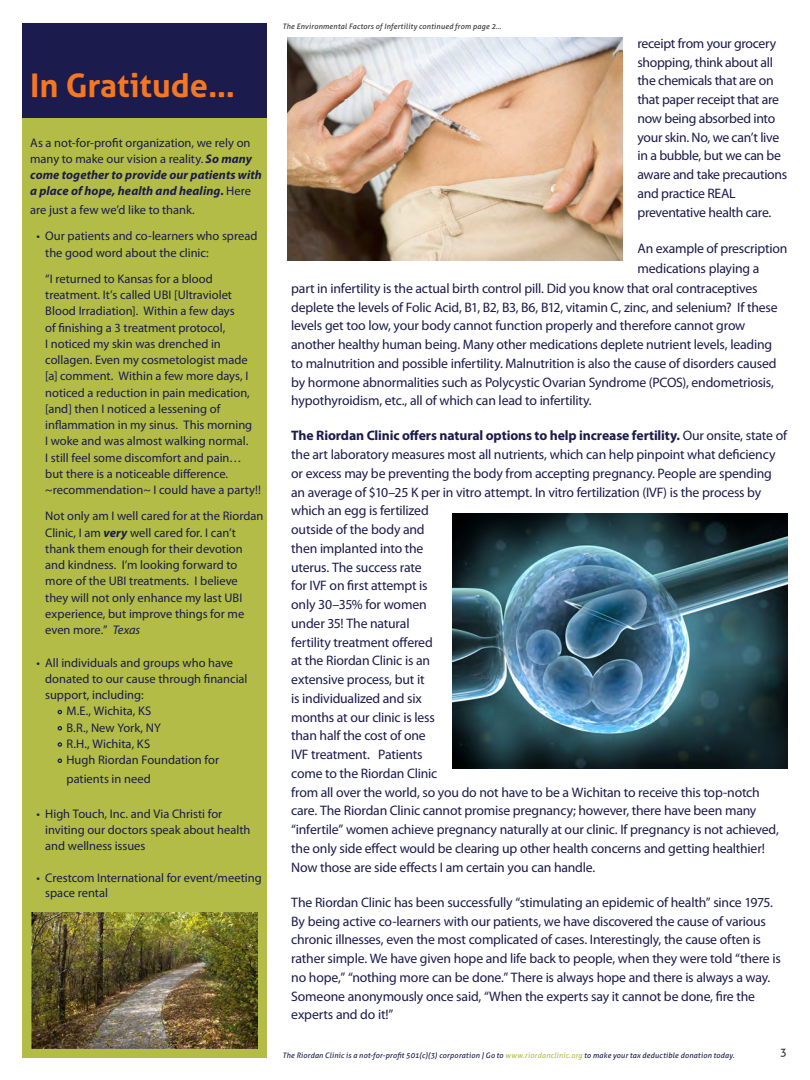
<style>
.page{position:relative;width:810px;height:1080px;background:#fff}
.page>*{position:absolute;margin:0;border:0;box-sizing:border-box;transform-origin:0 0}
.Medium_Header{font:700 32.5px "Aller";color:#f47721}
.Small_Paragraph{font:13.75px/18.8px "Myriad Pro";letter-spacing:-.015em;color:#1b1b4d}
.Small_Paragraph-2{font:12.5px/16.2px "Myriad Pro";color:#1b1b4d}
.Small_Paragraph-3{font:italic 700 12.5px/16.2px "Myriad Pro";letter-spacing:.005em;color:#1b1b4d}
.Number{font:11.25px "Aller";color:#333}
.t1{font:italic 7.5px "Aller";letter-spacing:.02em;color:#1b1b4d}
.t2{font:italic 7.5px "Aller";letter-spacing:.02em;color:#333}
.s1{font-weight:400;font-style:normal}
.s2{font-weight:700;font-style:italic}
.s3{font-style:italic}
.s4{font-weight:700}
.s5{color:#b2bc46}
</style>
<div class="page">
<div style="left:22px;top:23px;width:246px;height:95px;background:#1b1b4d"></div>
<div style="left:22px;top:118px;width:246px;height:940px;background:#b2bc46"></div>
<svg style="left:58px;top:710px;width:4px;height:4px"></svg>
<svg style="left:58px;top:726px;width:4px;height:5px"></svg>
<svg style="left:58px;top:742px;width:4px;height:5px"></svg>
<svg style="left:58px;top:759px;width:4px;height:4px"></svg>
<img style="left:287px;top:38px;width:335px;height:223px">
<img style="left:452px;top:514px;width:336px;height:254px">
<img style="left:32px;top:912px;width:226px;height:137px">
<p class="Medium_Header" style="left:30px;top:66px;width:206px">In Gratitude…</p>
<p class="Small_Paragraph-3" style="left:30px;top:134px;width:233px"><span class="s1">As a not-for-profit organization, we rely on many to make our vision a reality.</span> So many come together to provide our patients with a place of hope, health and healing. <span class="s1">Here</span></p>
<p class="Small_Paragraph-2" style="left:30px;top:202px;width:166px">are just a few we’d like to thank.</p>
<p class="Small_Paragraph-2" style="left:45px;top:228px;width:214px;text-indent:-9px">• Our patients and co-learners who spread the good word about the clinic:</p>
<p class="Small_Paragraph-2" style="left:45px;top:270px;width:217px">“I returned to Kansas for a blood treatment. It’s called UBI [Ultraviolet Blood Irradiation]. Within a few days<br>of finishing a 3 treatment protocol,<br>I noticed my skin was drenched in collagen. Even my cosmetologist made [a] comment. Within a few more days, I noticed a reduction in pain medication, [and] then I noticed a lessening of inflammation in my sinus. This morning<br>I woke and was almost walking normal.<br>I still feel some discomfort and pain… but there is a noticeable difference. ~recommendation~ I could have a party!!</p>
<p class="Small_Paragraph-2" style="left:45px;top:508px;width:220px">Not only am I well cared for at the Riordan Clinic, I am <span class="s2">very</span> well cared for. I can’t thank them enough for their devotion and kindness. I’m looking forward to more of the UBI treatments. I believe they will not only enhance my last UBI experience, but improve things for me even more.” <span class="s3">Texas</span></p>
<p class="Small_Paragraph-2" style="left:45px;top:654px;width:204px;text-indent:-9px">• All individuals and groups who have donated to our cause through financial support, including:</p>
<p class="Small_Paragraph-2" style="left:67px;top:703px;width:86px">M.E., Wichita, KS</p>
<p class="Small_Paragraph-2" style="left:67px;top:719px;width:96px">B.R., New York, NY</p>
<p class="Small_Paragraph-2" style="left:67px;top:735px;width:85px">R.H., Wichita, KS</p>
<p class="Small_Paragraph-2" style="left:67px;top:750px;width:154px;line-height:18.8px">Hugh Riordan Foundation for patients in need</p>
<p class="Small_Paragraph-2" style="left:45px;top:805px;width:207px;text-indent:-9px">• High Touch, Inc. and Via Christi for inviting our doctors speak about health and wellness issues</p>
<p class="Small_Paragraph-2" style="left:45px;top:870px;width:218px;line-height:15px;text-indent:-9px">• Crestcom International for event/meeting space rental</p>
<p class="t2" style="left:282px;top:22px;width:220px">The Environmental Factors of Infertility continued from page 2…</p>
<p class="Small_Paragraph" style="left:638px;top:34px;width:151px">receipt from your grocery shopping, think about all the chemicals that are on that paper receipt that are now being absorbed into your skin. No, we can’t live in a bubble, but we can be aware and take precautions and practice REAL preventative health care.</p>
<p class="Small_Paragraph" style="left:638px;top:239px;width:151px">An example of prescription</p>
<p class="Small_Paragraph" style="left:638px;top:259px;width:123px">medications playing a</p>
<p class="Small_Paragraph" style="left:291px;top:279px;width:468px">part in infertility is the actual birth control pill. Did you know that oral contraceptives</p>
<p class="Small_Paragraph" style="left:291px;top:297px;width:488px">deplete the levels of Folic Acid, B1, B2, B3, B6, B12, vitamin C, zinc, and selenium? If these levels get too low, your body cannot function properly and therefore cannot grow another healthy human being. Many other medications deplete nutrient levels, leading to malnutrition and possible infertility. Malnutrition is also the cause of disorders caused by hormone abnormalities such as Polycystic Ovarian Syndrome (PCOS), endometriosis, hypothyroidism, etc., all of which can lead to infertility.</p>
<p class="Small_Paragraph" style="left:291px;top:426px;width:497px"><span class="s4">The Riordan Clinic offers natural options to help increase fertility.</span> Our onsite, state of the art laboratory measures most all nutrients, which can help pinpoint what deficiency or excess may be preventing the body from accepting pregnancy. People are spending an average of $10–25 K per in vitro attempt. In vitro fertilization (IVF) is the process by which an egg is fertilized<br>outside of the body and<br>then implanted into the<br>uterus. The success rate<br>for IVF on first attempt is<br>only 30–35% for women<br>under 35! The natural<br>fertility treatment offered<br>at the Riordan Clinic is an<br>extensive process, but it<br>is individualized and six<br>months at our clinic is less<br>than half the cost of one<br>IVF treatment. Patients<br>come to the Riordan Clinic<br>from all over the world, so you do not have to be a Wichitan to receive this top-notch care. The Riordan Clinic cannot promise pregnancy; however, there have been many “infertile” women achieve pregnancy naturally at our clinic. If pregnancy is not achieved, the only side effect would be clearing up other health concerns and getting healthier!<br>Now those are side effects I am certain you can handle.</p>
<p class="Small_Paragraph" style="left:291px;top:893px;width:491px">The Riordan Clinic has been successfully “stimulating an epidemic of health” since 1975.<br>By being active co-learners with our patients, we have discovered the cause of various chronic illnesses, even the most complicated of cases. Interestingly, the cause often is rather simple. We have given hope and life back to people, when they were told “there is no hope,” “nothing more can be done.” There is always hope and there is always a way.<br>Someone anonymously once said, “When the experts say it cannot be done, fire the experts and do it!”</p>
<p class="t1" style="left:282px;top:1050px;width:454px">The Riordan Clinic is a not-for-profit 501(c)(3) corporation | Go to <span class="s5">www.riordanclinic.org</span> to make your tax deductible donation today.</p>
<p class="Number" style="left:780px;top:1046px;width:8px">3</p>
</div>
